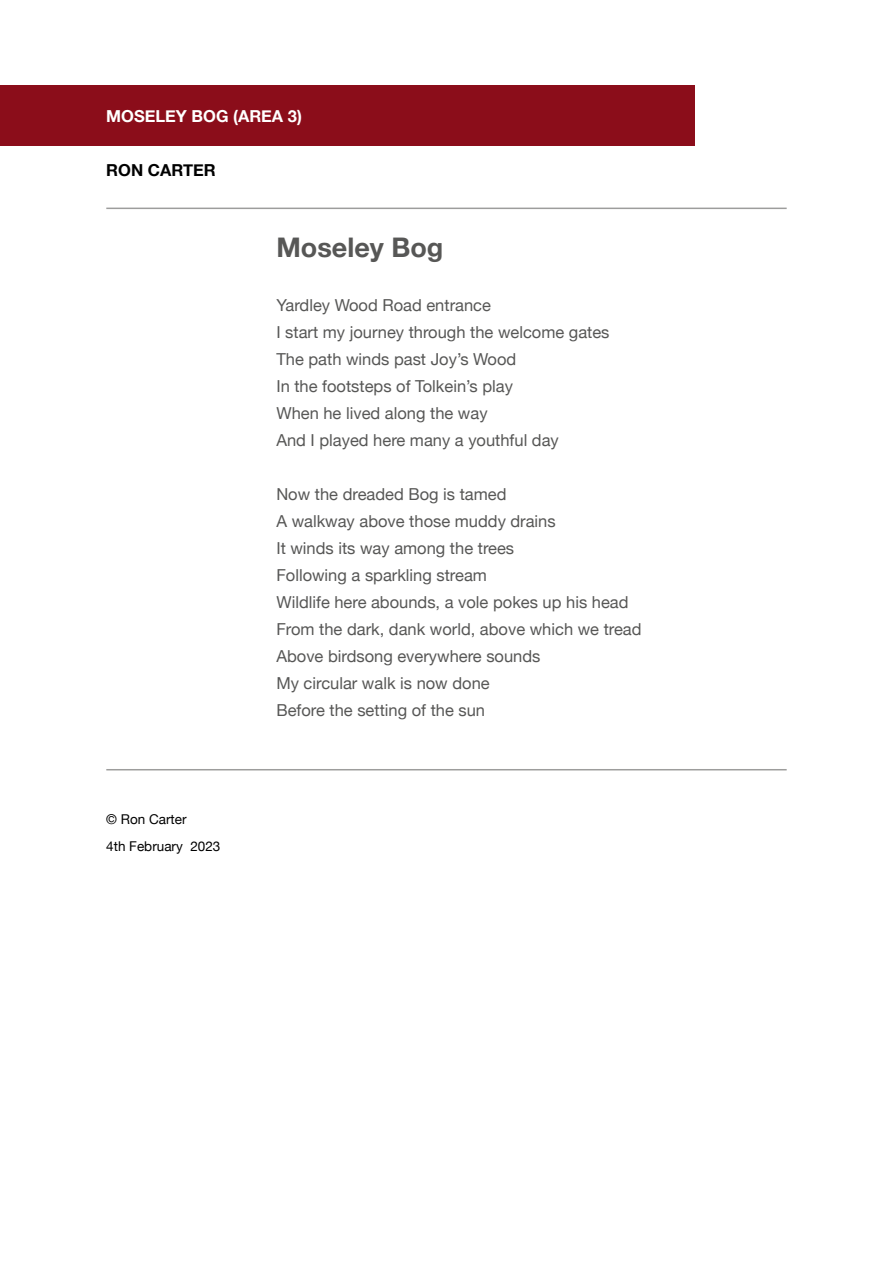
<style>
.page{position:relative;width:893px;height:1263px;background:#fff}
.page>*{position:absolute;margin:0;border:0;box-sizing:border-box;transform-origin:0 0}
.t1{font:700 27px "Helvetica Neue";color:#575756}
.t2{font:16.5px "Helvetica Neue";color:#575756}
.t3{font:700 16.5px "Helvetica Neue";color:#fff}
.t4{font:700 16.5px "Helvetica Neue";color:#000}
.t5{font:13.5px "Helvetica Neue";color:#000}
</style>
<div class="page">
<div style="left:0;top:85px;width:694px;height:60px;background:#8b0d1a"></div>
<hr style="left:106px;top:208px;width:681px;height:1px;background:#9d9d9c">
<hr style="left:106px;top:769px;width:681px;height:1px;background:#9d9d9c">
<p class="t3" style="left:106px;top:104px;width:197px">MOSELEY BOG (AREA 3)</p>
<p class="t4" style="left:106px;top:158px;width:111px">RON CARTER</p>
<p class="t5" style="left:106px;top:810px;width:82px">© Ron Carter</p>
<p class="t5" style="left:106px;top:837px;width:116px">4th February 2023</p>
<p class="t1" style="left:276px;top:227px;width:168px">Moseley Bog</p>
<p class="t2" style="left:276px;top:294px;width:216px">Yardley Wood Road entrance</p>
<p class="t2" style="left:276px;top:321px;width:335px">I start my journey through the welcome gates</p>
<p class="t2" style="left:276px;top:348px;width:241px">The path winds past Joy’s Wood</p>
<p class="t2" style="left:276px;top:375px;width:238px">In the footsteps of Tolkein’s play</p>
<p class="t2" style="left:276px;top:402px;width:213px">When he lived along the way</p>
<p class="t2" style="left:276px;top:429px;width:284px">And I played here many a youthful day</p>
<p class="t2" style="left:276px;top:483px;width:232px">Now the dreaded Bog is tamed</p>
<p class="t2" style="left:276px;top:510px;width:281px">A walkway above those muddy drains</p>
<p class="t2" style="left:276px;top:537px;width:239px">It winds its way among the trees</p>
<p class="t2" style="left:276px;top:564px;width:212px">Following a sparkling stream</p>
<p class="t2" style="left:276px;top:591px;width:354px">Wildlife here abounds, a vole pokes up his head</p>
<p class="t2" style="left:276px;top:618px;width:367px">From the dark, dank world, above which we tread</p>
<p class="t2" style="left:276px;top:645px;width:266px">Above birdsong everywhere sounds</p>
<p class="t2" style="left:276px;top:672px;width:215px">My circular walk is now done</p>
<p class="t2" style="left:276px;top:699px;width:210px">Before the setting of the sun</p>
</div>
